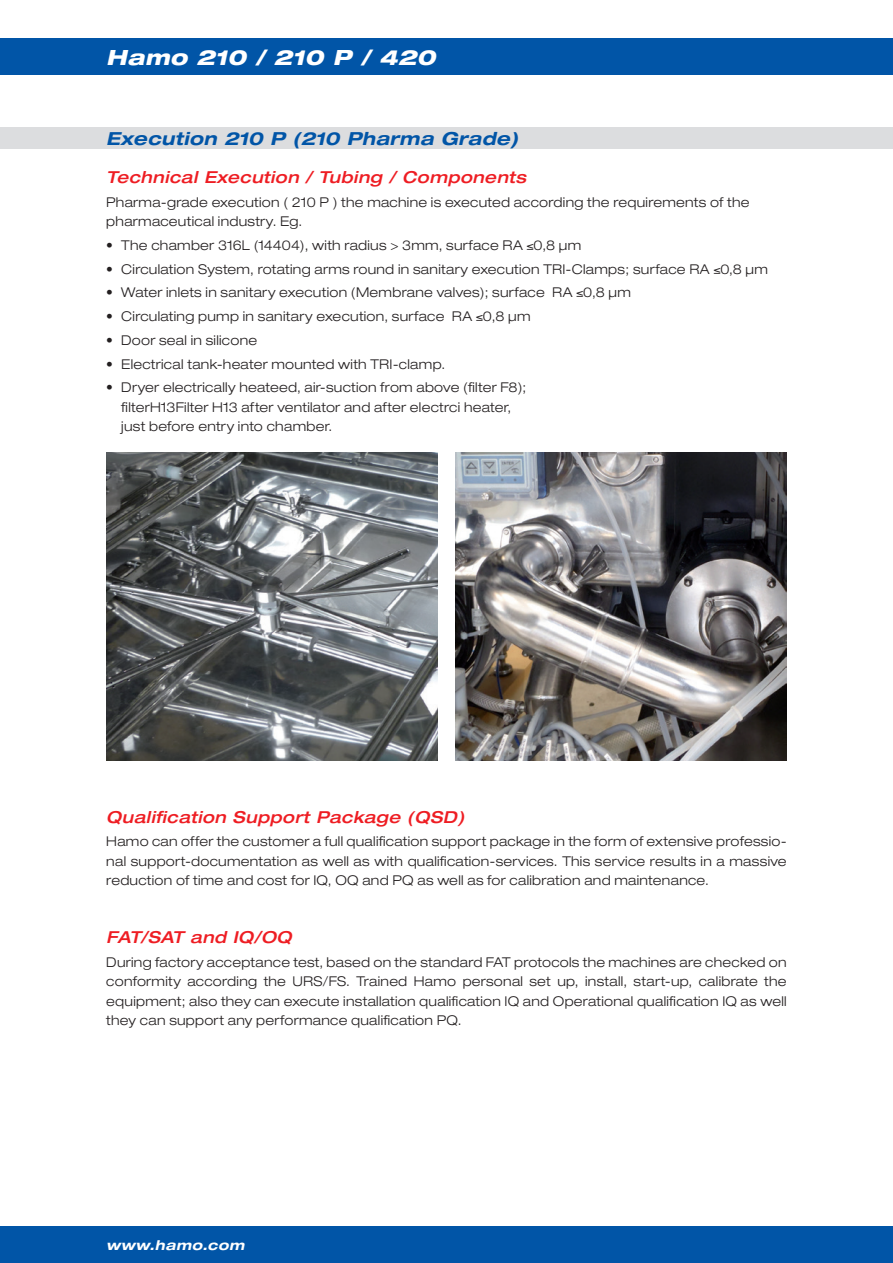
<style>
.page{position:relative;width:893px;height:1263px;background:#fff}
.page>*{position:absolute;margin:0;border:0;box-sizing:border-box;transform-origin:0 0}
.t1{font:italic 800 expanded 21px "Helvetica Neue";letter-spacing:.005em;color:#fff}
.t2{font:italic 700 expanded 18px "Helvetica Neue";letter-spacing:.02em;color:#0155a7}
.t3{font:italic 500 expanded 16.5px "Helvetica Neue";letter-spacing:.03em;color:#ee1d23}
.t4{font:300 expanded 13.5px/19.5px "Helvetica Neue";letter-spacing:.02em;color:#231f20}
.t5{font:italic 700 expanded 13.5px "Helvetica Neue";letter-spacing:.035em;color:#fff}
</style>
<div class="page">
<img style="left:455px;top:453px;width:332px;height:307px">
<img style="left:106px;top:453px;width:332px;height:307px">
<div style="left:0;top:1227px;width:893px;height:36px;background:#0155a7"></div>
<div style="left:0;top:38px;width:893px;height:36px;background:#0155a7"></div>
<div style="left:0;top:128px;width:893px;height:21px;background:#dcdddf"></div>
<h1 class="t1" style="left:106px;top:44px;width:331px">Hamo 210 / 210 P / 420</h1>
<h2 class="t2" style="left:106px;top:128px;width:413px">Execution 210 P (210 Pharma Grade)</h2>
<p class="t3" style="left:106px;top:167px;width:421px">Technical Execution / Tubing / Components</p>
<p class="t4" style="left:106px;top:192px;width:645px">Pharma-grade execution ( 210 P ) the machine is executed according the requirements of the pharmaceutical industry. Eg.</p>
<p class="t4" style="left:106px;top:235px;width:476px">• The chamber 316L (14404), with radius &gt; 3mm, surface RA ≤0,8 µm</p>
<p class="t4" style="left:106px;top:259px;width:663px">• Circulation System, rotating arms round in sanitary execution TRI-Clamps; surface RA ≤0,8 µm</p>
<p class="t4" style="left:106px;top:283px;width:526px">• Water inlets in sanitary execution (Membrane valves); surface RA ≤0,8 µm</p>
<p class="t4" style="left:106px;top:306px;width:426px">• Circulating pump in sanitary execution, surface RA ≤0,8 µm</p>
<p class="t4" style="left:106px;top:330px;width:152px">• Door seal in silicone</p>
<p class="t4" style="left:106px;top:354px;width:340px">• Electrical tank-heater mounted with TRI-clamp.</p>
<p class="t4" style="left:121px;top:378px;width:407px;text-indent:-15px">• Dryer electrically heateed, air-suction from above (filter F8); filterH13Filter H13 after ventilator and after electrci heater, just before entry into chamber.</p>
<p class="t3" style="left:106px;top:806px;width:360px">Qualification Support Package (QSD)</p>
<p class="t4" style="left:106px;top:831px;width:682px;text-align:justify">Hamo can offer the customer a full qualification support package in the form of extensive professio&shy;nal support-documentation as well as with qualification-services. This service results in a massive reduction of time and cost for IQ, OQ and PQ as well as for calibration and maintenance.</p>
<p class="t3" style="left:106px;top:927px;width:187px">FAT/SAT and IQ/OQ</p>
<p class="t4" style="left:106px;top:952px;width:682px;text-align:justify">During factory acceptance test, based on the standard FAT protocols the machines are checked on conformity according the URS/FS. Trained Hamo personal set up, install, start-up, calibrate the equipment; also they can execute installation qualification IQ and Operational qualification IQ as well they can support any performance qualification PQ.</p>
<p class="t5" style="left:106px;top:1237px;width:140px">www.hamo.com</p>
</div>
